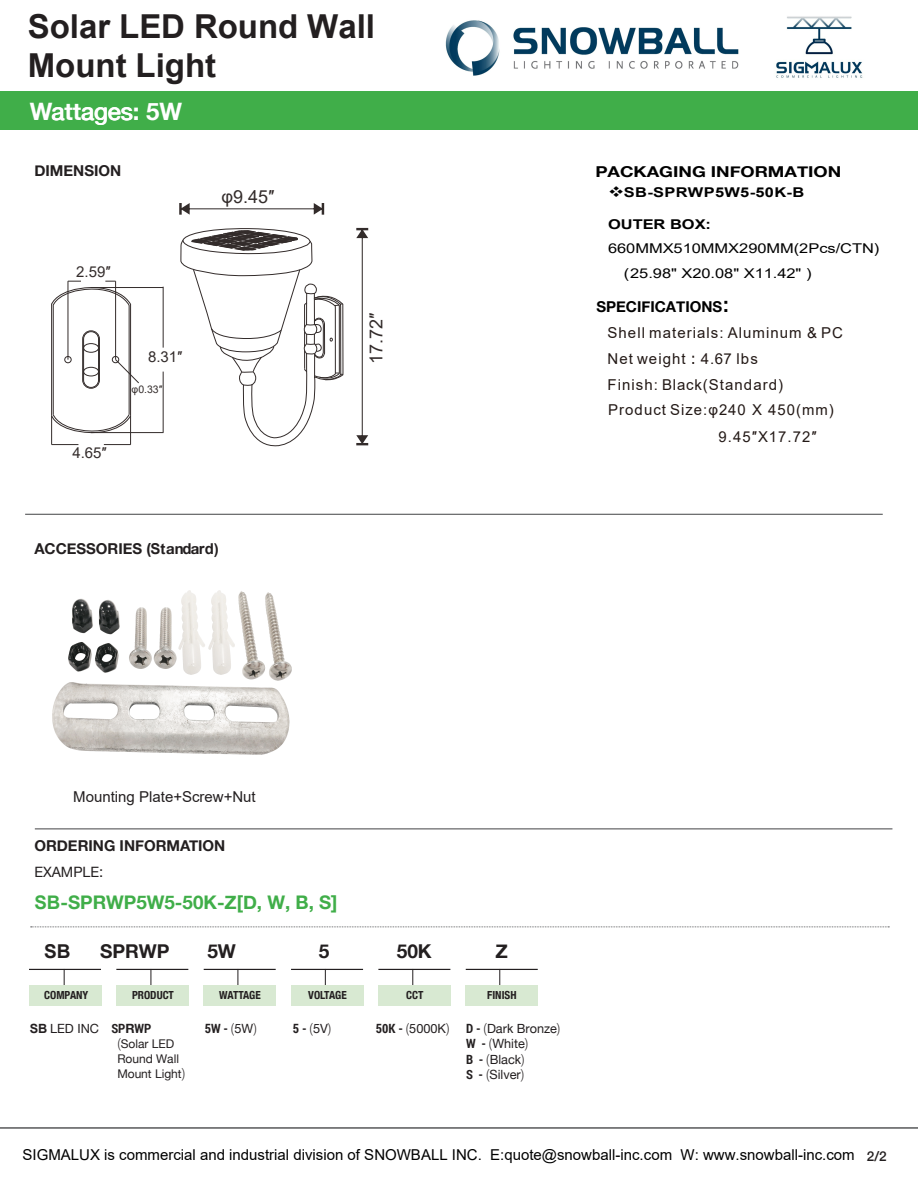
<style>
.page{position:relative;width:918px;height:1188px;background:#fff}
.page>*{position:absolute;margin:0;border:0;box-sizing:border-box;transform-origin:0 0}
.t1{font:700 33px/39.6px "Arial";color:#231f20}
.t2{font:700 24px "Helvetica Neue";color:#fff}
.t3{font:700 19.05px "Helvetica Neue";color:#231f20}
.t4{font:700 19.05px "Arial";color:#231f20}
.t5{font:700 18.75px "Helvetica Neue";color:#40ae49}
.t6{font:18px "Arial";color:#332c2b}
.t7{font:15px/25.8px "Arial";letter-spacing:.07em;color:#231916}
.t8{font:15px "Arial";color:#000}
.t9{font:700 15px "Helvetica Neue";color:#231f20}
.t10{font:15px "Arial";color:#231f20}
.t11{font:700 15px "Helvetica Neue";color:#000;scale:1.22 1}
.t12{font:700 15px "Helvetica Neue";color:#000}
.t13{font:15px "Arial";color:#332c2b}
.t14{font:14.25px "Helvetica Neue";color:#231f20}
.t15{font:13.5px/24.3px "Arial";color:#000;scale:1.22 1}
.t16{font:700 13.5px "Arial";letter-spacing:.02em;color:#000;scale:1.22 1}
.t17{font:700 13.5px "Arial";color:#000;scale:1.22 1}
.t18{font:500 13.5px "Helvetica Neue";color:#231f20}
.t19{font:12.75px/15.3px "Helvetica Neue";color:#231f20}
.t20{font:700 12.75px "Roboto Condensed";color:#231f20}
.t21{font:12px/14.9px "Helvetica Neue";color:#231f20}
.t22{font:700 condensed 11.1px "Helvetica Neue";color:#231f20}
.t23{font:10.5px "Arial";color:#332c2b}
.s1{font-weight:400}
.s2{font-family:"Arial"}
.s3{font-style:inherit}
.s4{font-family:"Arial";font-size:21px}
.s5{font-family:"Meiryo"}
.s6{font-size:15px}
.s7{font-family:"Arial";font-weight:700}
.s8{font-family:"Roboto Condensed";font-weight:700}
.s9{font-weight:700}
.s10{font-family:"Roboto Condensed";font-weight:300;font-size:12.75px}
.s11{font-weight:300}
.s12{font-family:"Helvetica Neue";font-weight:400}
.s13{font-family:"Roboto Condensed";font-weight:300}
</style>
<div class="page">
<hr style="left:25px;top:514px;width:858px;height:1px;background:#57585a">
<hr style="left:0;top:1127px;width:918px;height:2px;background:#57585a">
<div style="left:0;top:91px;width:918px;height:38px;background:#40ae49"></div>
<svg style="left:31px;top:927px;width:858px;height:1px"></svg>
<hr style="left:29px;top:969px;width:72px;height:1px;background:#231f20">
<hr style="left:116px;top:969px;width:72px;height:1px;background:#231f20">
<hr style="left:204px;top:969px;width:72px;height:1px;background:#231f20">
<hr style="left:291px;top:969px;width:72px;height:1px;background:#231f20">
<hr style="left:378px;top:969px;width:72px;height:1px;background:#231f20">
<hr style="left:466px;top:969px;width:72px;height:1px;background:#231f20">
<svg style="left:64px;top:970px;width:1px;height:15px"></svg>
<div style="left:30px;top:985px;width:72px;height:20px;background:#d8e9d2"></div>
<svg style="left:151px;top:970px;width:1px;height:15px"></svg>
<div style="left:116px;top:985px;width:73px;height:20px;background:#d8e9d2"></div>
<svg style="left:238px;top:970px;width:1px;height:15px"></svg>
<div style="left:203px;top:985px;width:73px;height:20px;background:#d8e9d2"></div>
<svg style="left:325px;top:970px;width:1px;height:15px"></svg>
<div style="left:291px;top:985px;width:72px;height:20px;background:#d8e9d2"></div>
<svg style="left:413px;top:970px;width:1px;height:15px"></svg>
<div style="left:378px;top:985px;width:73px;height:20px;background:#d8e9d2"></div>
<svg style="left:499px;top:970px;width:1px;height:15px"></svg>
<div style="left:465px;top:985px;width:73px;height:20px;background:#d8e9d2"></div>
<hr style="left:35px;top:828px;width:857px;height:1px;background:#57585a">
<svg style="left:179px;top:203px;width:59px;height:12px"></svg>
<svg style="left:356px;top:228px;width:12px;height:217px"></svg>
<svg style="left:238px;top:129px;width:105px;height:86px"></svg>
<svg style="left:180px;top:228px;width:163px;height:287px"></svg>
<hr style="left:51px;top:304px;width:1px;height:112px;background:#332c2b">
<hr style="left:130px;top:304px;width:1px;height:112px;background:#332c2b">
<hr style="left:53px;top:305px;width:1px;height:110px;background:#332c2b">
<hr style="left:129px;top:305px;width:1px;height:110px;background:#332c2b">
<div style="left:83px;top:331px;width:17px;height:57px;border:1px solid #332c2b;border-radius:8px"></div>
<div style="left:83px;top:332px;width:16px;height:56px;border:1px solid #332c2b;border-radius:7px"></div>
<div style="left:65px;top:356px;width:6px;height:7px;border:1px solid #332c2b;border-radius:50%"></div>
<div style="left:112px;top:356px;width:7px;height:7px;border:1px solid #332c2b;border-radius:50%"></div>
<div style="left:83px;top:343px;width:16px;height:9px;border:1px solid #332c2b;border-radius:50%"></div>
<div style="left:83px;top:367px;width:16px;height:9px;border:1px solid #332c2b;border-radius:50%"></div>
<hr style="left:92px;top:287px;width:71px;height:1px;background:#332c2b">
<hr style="left:91px;top:432px;width:72px;height:1px;background:#332c2b">
<hr style="left:163px;top:287px;width:1px;height:61px;background:#332c2b">
<hr style="left:163px;top:372px;width:1px;height:61px;background:#332c2b">
<svg style="left:51px;top:414px;width:80px;height:31px"></svg>
<hr style="left:68px;top:281px;width:1px;height:79px;background:#332c2b">
<hr style="left:115px;top:281px;width:1px;height:79px;background:#332c2b">
<svg style="left:51px;top:281px;width:80px;height:25px"></svg>
<svg style="left:115px;top:359px;width:24px;height:24px"></svg>
<img style="left:52px;top:590px;width:240px;height:165px">
<img style="left:445px;top:20px;width:294px;height:56px">
<img style="left:776px;top:16px;width:87px;height:62px">
<p class="t1" style="left:28px;top:8px;width:349px">Solar LED Round Wall<br>Mount Light</p>
<p class="t2" style="left:30px;top:93px;width:154px">W<span class="s1">a</span>tt<span class="s1">ages</span>: 5W</p>
<p class="t9" style="left:34px;top:159px;width:88px">DIMENSION</p>
<p class="t13" style="left:76px;top:262px;width:36px">2.59″</p>
<p class="t13" style="left:72px;top:442px;width:36px">4.65″</p>
<p class="t13" style="left:148px;top:347px;width:36px">8.31″</p>
<p class="t23" style="left:132px;top:382px;width:32px">φ0.33″</p>
<p class="t6" style="left:222px;top:185px;width:55px">φ9.45″</p>
<p class="t9" style="left:34px;top:537px;width:186px">ACCESSORIES (<span class="s2">St</span>an<span class="s2">d</span>a<span class="s2">rd)</span></p>
<p class="t6" style="left:364px;top:364px;width:53px;rotate:-90deg">17.72″</p>
<p class="t11" style="left:595px;top:160px;width:203px">PACKAGING INFORMATION</p>
<p class="t16" style="left:608px;top:185px;width:162px">❖<span class="s3">SB</span>-SPRWP5W5-50K-B</p>
<p class="t17" style="left:608px;top:218px;width:86px">OUTER BOX:</p>
<p class="t15" style="left:624px;top:236px;width:211px;text-indent:-16px">660MMX510MMX290MM(2Pcs/CTN) (25.98" X20.08" X11.42" )</p>
<p class="t12" style="left:596px;top:295px;width:134px">SPECIFICATIONS<span class="s4">:</span></p>
<p class="t7" style="left:608px;top:319px;width:237px">Shell materials: Aluminum &amp; PC<br>Net weight<span class="s5">：</span>4.67 lbs<br>Finish: Black(Standard)<br>Product Size:φ240 X 450(mm)</p>
<p class="t7" style="left:719px;top:424px;width:99px">9.45″X17.72″</p>
<p class="t10" style="left:73px;top:787px;width:184px">Mounting Plate+Screw+Nut</p>
<p class="t9" style="left:34px;top:834px;width:193px">ORDERING INFORMATION</p>
<p class="t14" style="left:34px;top:862px;width:71px">EXAMPLE<span class="s6">:</span></p>
<p class="t5" style="left:34px;top:887px;width:305px"><span class="s2">SB</span>-SPRWP5W5-50K-Z[D, W, B, S]</p>
<p class="t4" style="left:44px;top:938px;width:28px">SB</p>
<p class="t3" style="left:100px;top:936px;width:71px">SPRWP</p>
<p class="t3" style="left:207px;top:936px;width:30px">5W</p>
<p class="t3" style="left:319px;top:936px;width:12px">5</p>
<p class="t3" style="left:397px;top:936px;width:36px">50K</p>
<p class="t3" style="left:496px;top:936px;width:14px">Z</p>
<p class="t22" style="left:132px;top:986px;width:43px">PRODUCT</p>
<p class="t22" style="left:219px;top:986px;width:43px">WATTAGE</p>
<p class="t22" style="left:308px;top:986px;width:40px">VOLTAGE</p>
<p class="t22" style="left:406px;top:986px;width:19px">CCT</p>
<p class="t22" style="left:487px;top:986px;width:31px">FINISH</p>
<p class="t19" style="left:30px;top:1022px;width:123px"><span class="s7">SB</span> LED INC <span class="s8">SP</span><span class="s9">R</span><span class="s8">WP</span></p>
<p class="t21" style="left:117px;top:1037px;width:69px"><span class="s10">(</span>Solar LED<br>Round Wall<br>Mount Light<span class="s10">)</span></p>
<p class="t22" style="left:44px;top:986px;width:46px">COMPANY</p>
<p class="t20" style="left:293px;top:1020px;width:40px">5 - <span class="s11">(</span><span class="s12">5V</span><span class="s11">)</span></p>
<p class="t19" style="left:376px;top:1022px;width:75px"><span class="s8">50K -</span> <span class="s13">(</span>5000K<span class="s13">)</span></p>
<p class="t19" style="left:466px;top:1022px;width:96px"><span class="s8">D -</span> <span class="s13">(</span>Dar<span class="s2">k</span> Bronze<span class="s13">)<br></span><span class="s8">W -</span> <span class="s13">(</span>White<span class="s13">)<br></span><span class="s8">B -</span> <span class="s13">(</span>Blac<span class="s2">k</span><span class="s13">)<br></span><span class="s8">S -</span> <span class="s13">(</span>Silver<span class="s13">)</span></p>
<p class="t20" style="left:205px;top:1020px;width:54px">5W - <span class="s11">(</span><span class="s12">5W</span><span class="s11">)</span></p>
<p class="t8" style="left:23px;top:1144px;width:834px">SIGMALUX is commercial and industrial division of SNOWBALL INC. E:quote@snowball-inc.com W: www.snowball-inc.com</p>
<p class="t18" style="left:867px;top:1146px;width:21px">2/2</p>
</div>
